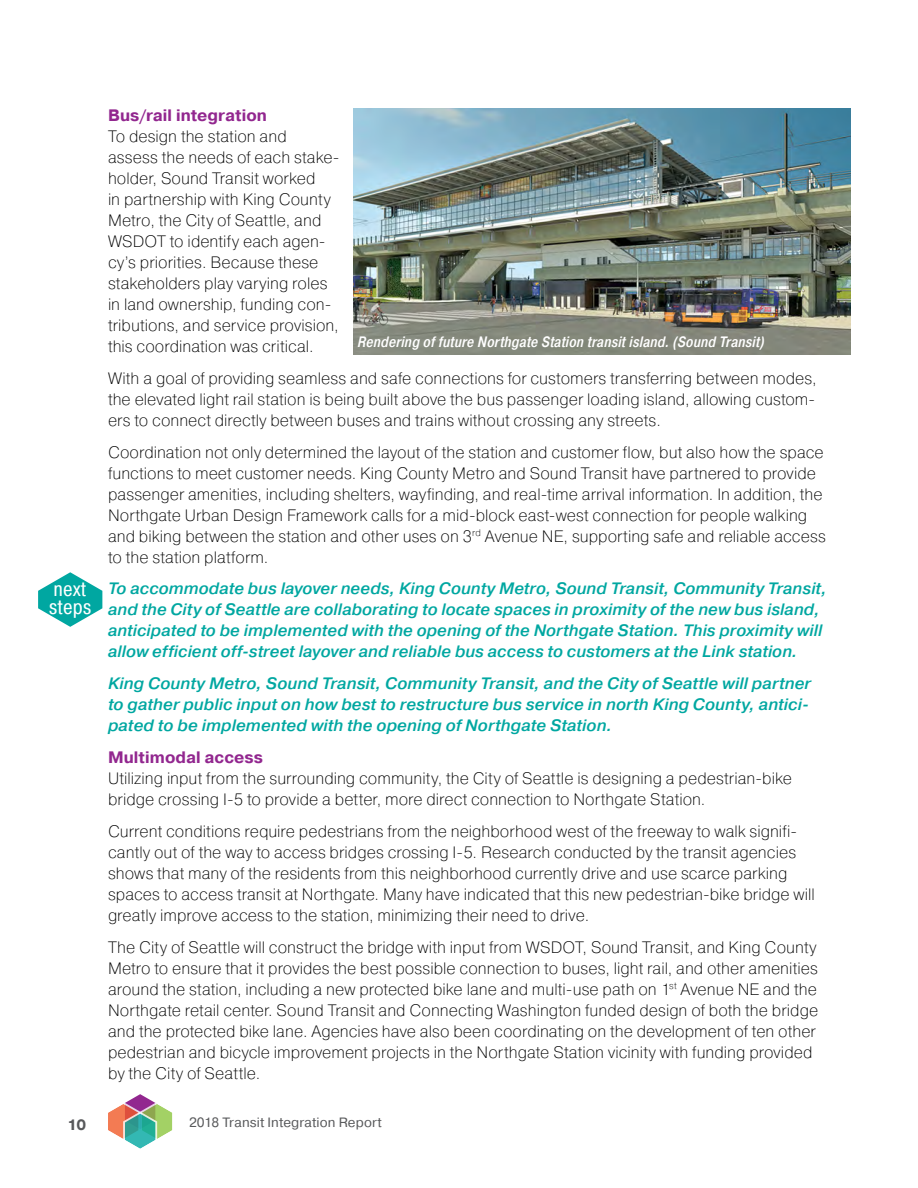
<style>
.page{position:relative;width:918px;height:1188px;background:#fff}
.page>*{position:absolute;margin:0;border:0;box-sizing:border-box;transform-origin:0 0}
.t1{font:20.55px/17.2px "Pragmatica Cond";color:#fff}
.body_text{font:200 16.5px/21px "Pragmatica";color:#000}
.next_steps{font:italic 500 16.5px/21px "Pragmatica";color:#00a7a1}
.t2{font:700 16.5px "Pragmatica";letter-spacing:.005em;color:#92278f}
.t3{font:italic 500 15px "Pragmatica Cond";letter-spacing:.01em;color:#fff}
.t4{font:700 15px "Pragmatica";color:#58595b}
.t5{font:13.5px "Pragmatica";letter-spacing:.01em;color:#58595b}
</style>
<div class="page">
<svg style="left:108px;top:1094px;width:64px;height:55px"></svg>
<img style="left:353px;top:108px;width:497px;height:246px">
<svg style="left:38px;top:572px;width:64px;height:55px"></svg>
<p class="t1" style="left:49px;top:581px;width:44px">next steps</p>
<h5 class="t2" style="left:108px;top:105px;width:161px">Bus/rail integration</h5>
<p class="body_text" style="left:108px;top:125px;width:233px">To design the station and assess the needs of each stake&shy;holder, Sound Transit worked<br>in partnership with King County<br>Metro, the City of Seattle, and<br>WSDOT to identify each agen&shy;cy’s priorities. Because these stakeholders play varying roles in land ownership, funding con&shy;tributions, and service provision, this coordination was critical.</p>
<p class="body_text" style="left:108px;top:367px;width:710px;text-align:justify">With a goal of providing seamless and safe connections for customers transferring between modes, the elevated light rail station is being built above the bus passenger loading island, allowing custom&shy;ers to connect directly between buses and trains without crossing any streets.</p>
<p class="body_text" style="left:108px;top:441px;width:719px">Coordination not only determined the layout of the station and customer flow, but also how the space functions to meet customer needs. King County Metro and Sound Transit have partnered to provide passenger amenities, including shelters, wayfinding, and real-time arrival information. In addition, the Northgate Urban Design Framework calls for a mid-block east-west connection for people walking and biking between the station and other uses on 3<sup>rd</sup> Avenue NE, supporting safe and reliable access to the station platform.</p>
<p class="next_steps" style="left:108px;top:578px;width:720px">To accommodate bus layover needs, King County Metro, Sound Transit, Community Transit, and the City of Seattle are collaborating to locate spaces in proximity of the new bus island, anticipated to be implemented with the opening of the Northgate Station. This proximity will allow efficient off-street layover and reliable bus access to customers at the Link station.</p>
<p class="next_steps" style="left:108px;top:673px;width:705px">King County Metro, Sound Transit, Community Transit, and the City of Seattle will partner to gather public input on how best to restructure bus service in north King County, antici&shy;pated to be implemented with the opening of Northgate Station.</p>
<h5 class="t2" style="left:108px;top:747px;width:157px">Multimodal access</h5>
<p class="body_text" style="left:108px;top:767px;width:685px">Utilizing input from the surrounding community, the City of Seattle is designing a pedestrian-bike bridge crossing I-5 to provide a better, more direct connection to Northgate Station.</p>
<p class="body_text" style="left:108px;top:820px;width:708px">Current conditions require pedestrians from the neighborhood west of the freeway to walk signifi&shy;cantly out of the way to access bridges crossing I-5. Research conducted by the transit agencies shows that many of the residents from this neighborhood currently drive and use scarce parking spaces to access transit at Northgate. Many have indicated that this new pedestrian-bike bridge will greatly improve access to the station, minimizing their need to drive.</p>
<p class="body_text" style="left:108px;top:936px;width:712px">The City of Seattle will construct the bridge with input from WSDOT, Sound Transit, and King County Metro to ensure that it provides the best possible connection to buses, light rail, and other amenities around the station, including a new protected bike lane and multi-use path on 1<sup>st</sup> Avenue NE and the Northgate retail center. Sound Transit and Connecting Washington funded design of both the bridge and the protected bike lane. Agencies have also been coordinating on the development of ten other pedestrian and bicycle improvement projects in the Northgate Station vicinity with funding provided by the City of Seattle.</p>
<p class="t3" style="left:357px;top:333px;width:409px">Rendering of future Northgate Station transit island. (Sound Transit)</p>
<p class="t4" style="left:68px;top:1116px;width:20px">10</p>
<p class="t5" style="left:189px;top:1114px;width:194px">2018 Transit Integration Report</p>
</div>
